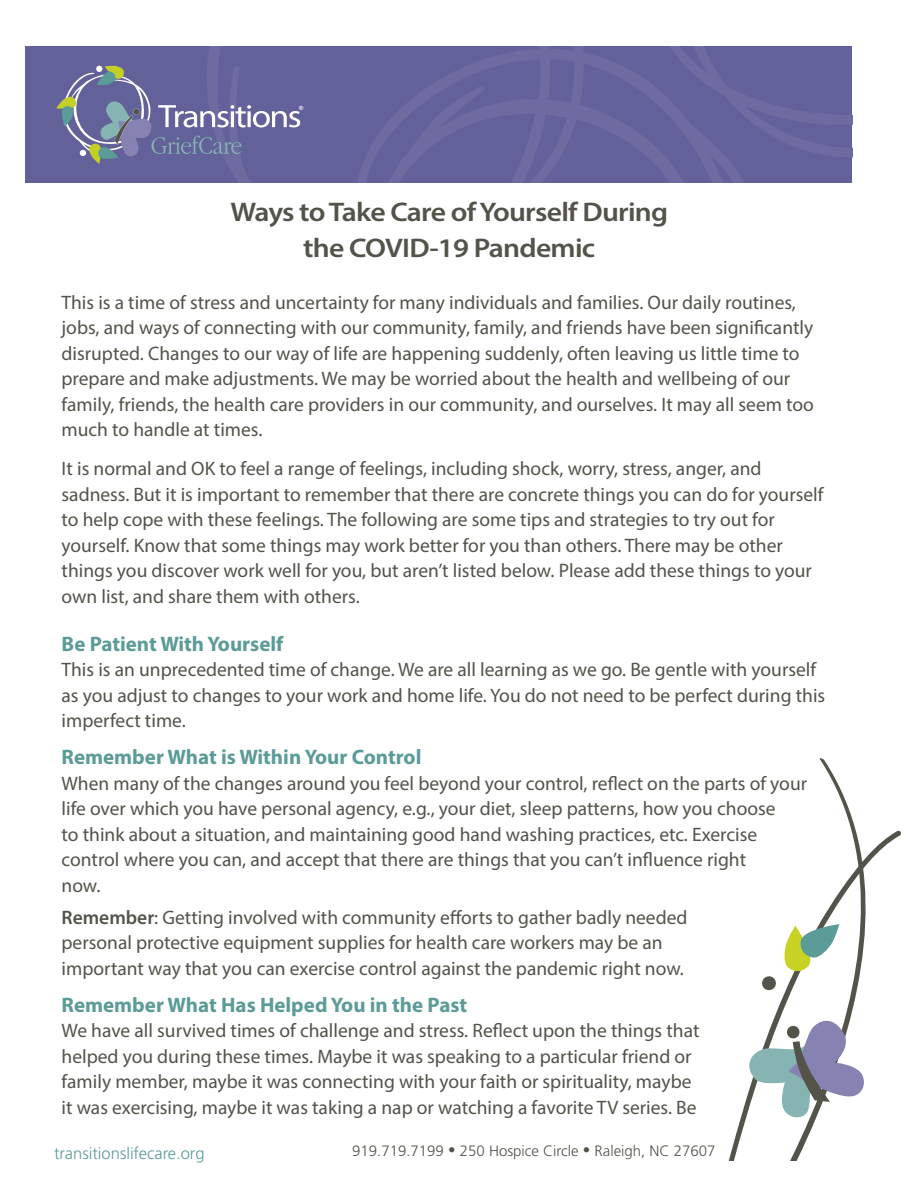
<style>
.page{position:relative;width:918px;height:1188px;background:#fff}
.page>*{position:absolute;margin:0;border:0;box-sizing:border-box;transform-origin:0 0}
.t1{font:600 27px/36px "Myriad Pro";letter-spacing:-.025em;color:#54534a;text-align:center;scale:1.1 1}
.t2{font:700 21px "Myriad Pro";color:#5b9b98}
.t3{font:19.5px/25.5px "Myriad Pro";color:#54534a}
.t4{font:300 16.5px "Frutiger LT Pro";color:#5b9b98}
.t5{font:300 15px "Frutiger LT Pro";color:#54534a}
.s1{font-weight:600}
</style>
<div class="page">
<div style="left:25px;top:46px;width:827px;height:137px;background:#63619a"></div>
<svg style="left:613px;top:62px;width:27px;height:87px"></svg>
<svg style="left:208px;top:46px;width:405px;height:137px"></svg>
<svg style="left:549px;top:46px;width:60px;height:2px"></svg>
<svg style="left:640px;top:46px;width:212px;height:137px"></svg>
<svg style="left:728px;top:758px;width:162px;height:403px"></svg>
<svg style="left:746px;top:1018px;width:120px;height:102px"></svg>
<svg style="left:56px;top:66px;width:247px;height:98px"></svg>
<h1 class="t1" style="left:230px;top:193px;width:399px">Ways to Take Care of Yourself During the COVID-19 Pandemic</h1>
<p class="t3" style="left:62px;top:289px;width:754px">This is a time of stress and uncertainty for many individuals and families. Our daily routines, jobs, and ways of connecting with our community, family, and friends have been significantly disrupted. Changes to our way of life are happening suddenly, often leaving us little time to prepare and make adjustments. We may be worried about the health and wellbeing of our family, friends, the health care providers in our community, and ourselves. It may all seem too much to handle at times.</p>
<p class="t3" style="left:62px;top:456px;width:763px">It is normal and OK to feel a range of feelings, including shock, worry, stress, anger, and sadness. But it is important to remember that there are concrete things you can do for yourself to help cope with these feelings. The following are some tips and strategies to try out for yourself. Know that some things may work better for you than others. There may be other things you discover work well for you, but aren’t listed below. Please add these things to your own list, and share them with others.</p>
<p class="t2" style="left:62px;top:630px;width:223px">Be Patient With Yourself</p>
<p class="t3" style="left:62px;top:657px;width:765px">This is an unprecedented time of change. We are all learning as we go. Be gentle with yourself as you adjust to changes to your work and home life. You do not need to be perfect during this imperfect time.</p>
<p class="t2" style="left:62px;top:743px;width:361px">Remember What is Within Your Control</p>
<p class="t3" style="left:62px;top:770px;width:747px">When many of the changes around you feel beyond your control, reflect on the parts of your life over which you have personal agency, e.g., your diet, sleep patterns, how you choose<br>to think about a situation, and maintaining good hand washing practices, etc. Exercise control where you can, and accept that there are things that you can’t influence right<br>now.</p>
<p class="t3" style="left:62px;top:904px;width:627px"><span class="s1">Remember</span>: Getting involved with community efforts to gather badly needed personal protective equipment supplies for health care workers may be an important way that you can exercise control against the pandemic right now.</p>
<p class="t2" style="left:62px;top:991px;width:407px">Remember What Has Helped You in the Past</p>
<p class="t3" style="left:62px;top:1017px;width:639px">We have all survived times of challenge and stress. Reflect upon the things that helped you during these times. Maybe it was speaking to a particular friend or family member, maybe it was connecting with your faith or spirituality, maybe it was exercising, maybe it was taking a nap or watching a favorite TV series. Be</p>
<p class="t4" style="left:54px;top:1144px;width:152px">transitionslifecare.org</p>
<p class="t5" style="left:352px;top:1142px;width:365px">919.719.7199 • 250 Hospice Circle • Raleigh, NC 27607</p>
</div>
